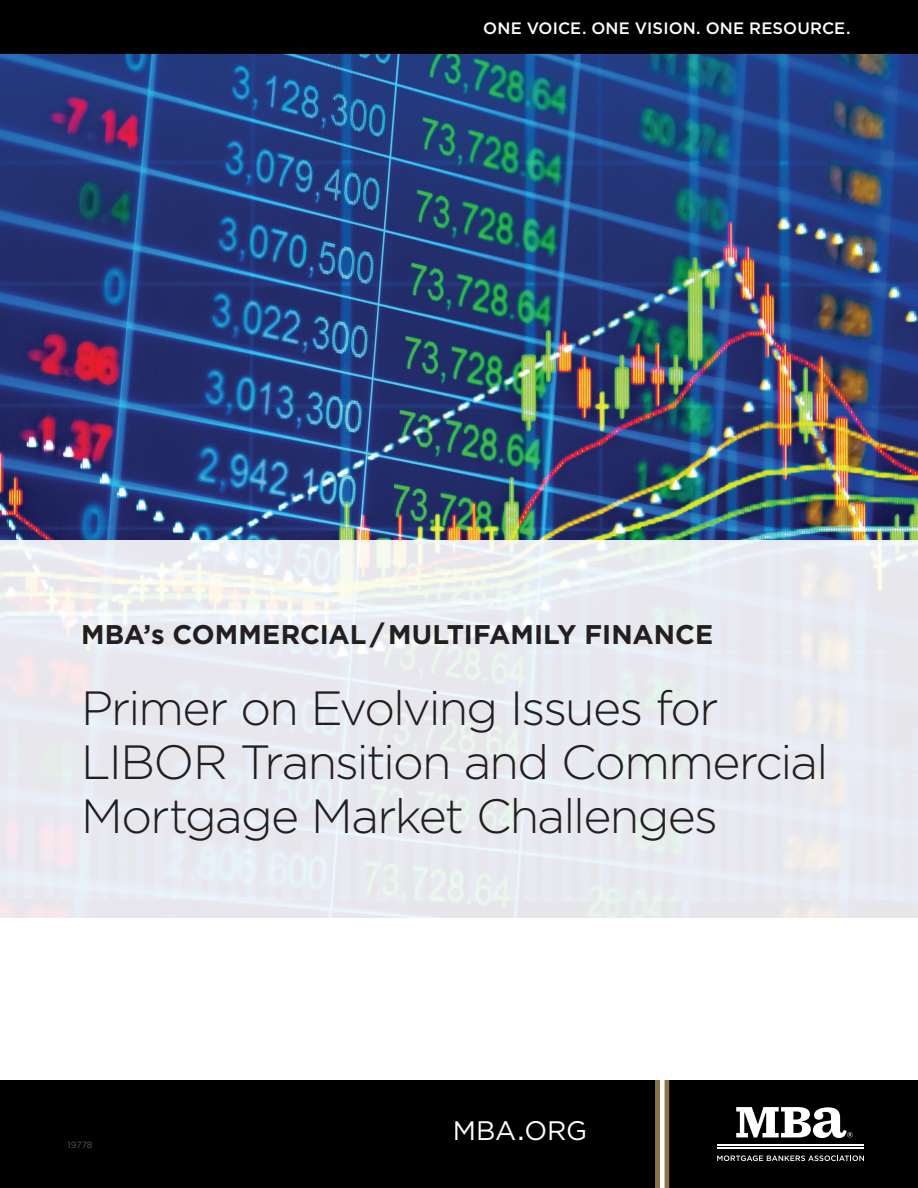
<style>
.page{position:relative;width:918px;height:1188px;background:#fff}
.page>*{position:absolute;margin:0;border:0;box-sizing:border-box;transform-origin:0 0}
.t1{font:300 48px/54px "Gotham";letter-spacing:-.035em;color:#231f20}
.t2{font:700 27px "Gotham";letter-spacing:-.005em;color:#231f20}
.t3{font:26.85px "Gotham Book SC850";letter-spacing:-.005em;color:#fff}
.t4{font:500 16.5px "Gotham";letter-spacing:.01em;color:#fff}
.t5{font:9px "Gotham";letter-spacing:-.005em;color:#57585a}
.s1{font-size:31.5px}
</style>
<div class="page">
<img style="left:0;top:54px;width:918px;height:486px">
<div style="left:0;top:1080px;width:918px;height:108px;background:#000"></div>
<hr style="left:717px;top:1145px;width:147px;height:1px;background:#fff">
<hr style="left:717px;top:1147px;width:147px;height:1px;background:#fff">
<svg style="left:736px;top:1107px;width:117px;height:31px"></svg>
<svg style="left:717px;top:1155px;width:147px;height:6px"></svg>
<svg style="left:660px;top:1080px;width:5px;height:108px"></svg>
<hr style="left:665px;top:1080px;width:4px;height:108px;background:#8d734a">
<hr style="left:656px;top:1080px;width:4px;height:108px;background:#8d734a">
<div style="left:0;top:0;width:918px;height:54px;background:#000"></div>
<svg style="left:0;top:540px;width:918px;height:378px;background:#e8ebf0"></svg>
<p class="t4" style="left:483px;top:17px;width:369px">ONE VOICE. ONE VISION. ONE RESOURCE.</p>
<p class="t2" style="left:81px;top:616px;width:634px">MBA’s COMMERCIAL / MULTIFAMILY FINANCE</p>
<p class="t1" style="left:81px;top:679px;width:749px">Primer on Evolving Issues for<br>LIBOR Transition and Commercial<br>Mortgage Market Challenges</p>
<p class="t5" style="left:68px;top:1139px;width:27px">19778</p>
<p class="t3" style="left:453px;top:1113px;width:136px">MBA<span class="s1">.</span>ORG</p>
</div>
